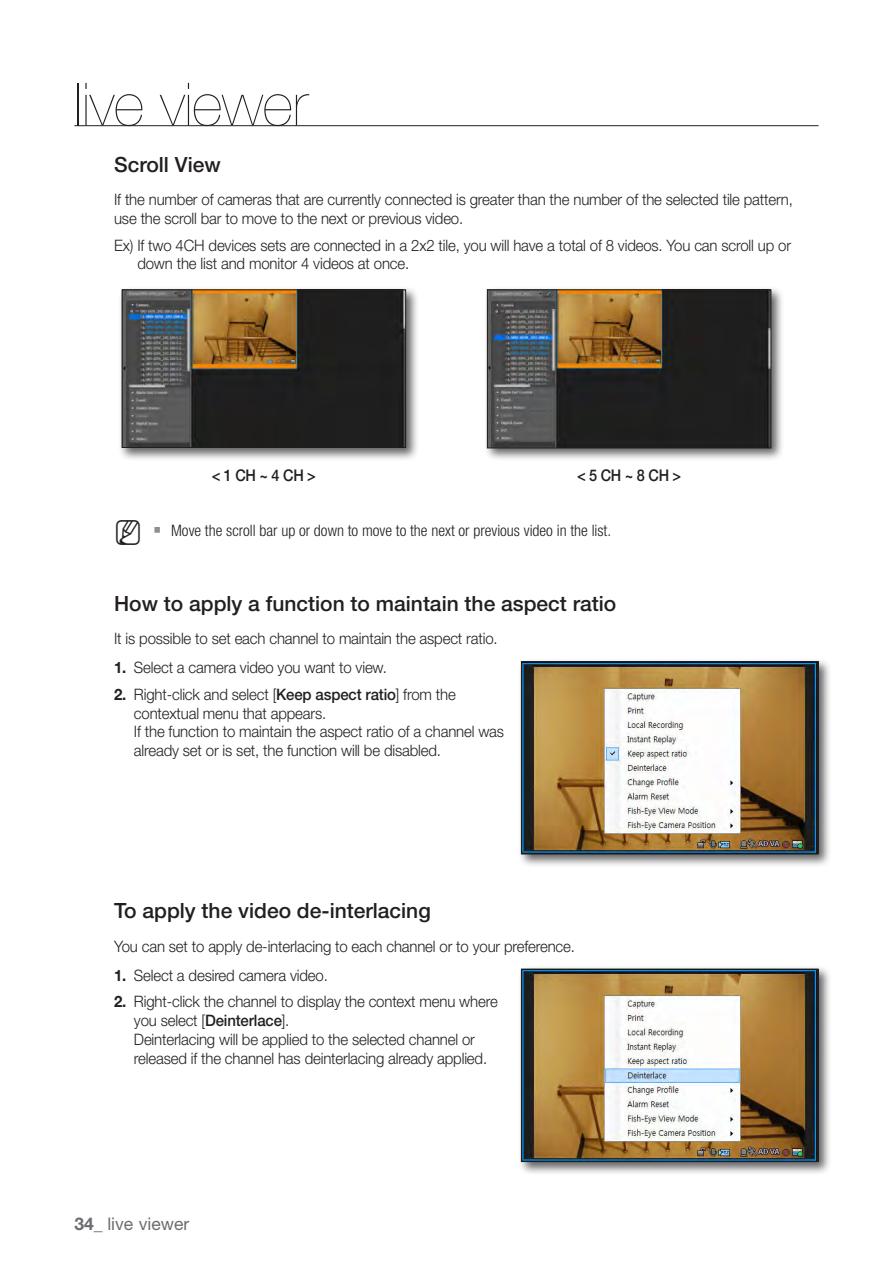
<style>
.page{position:relative;width:893px;height:1265px;background:#fff}
.page>*{position:absolute;margin:0;border:0;box-sizing:border-box;transform-origin:0 0}
.t1{font:200 59.5px "Helvetica Neue cp";color:#231f20}
.t2{font:500 21px "Helvetica Neue cp";color:#231f20}
.t3{font:17.5px "Helvetica Neue cp";color:#6c6d70}
.t4{font:500 16.1px "Helvetica Neue cp";letter-spacing:-.02em;color:#231f20;scale:.9 1}
.t5{font:300 15.75px/18.9px "Helvetica Neue cp";letter-spacing:-.01em;color:#231f20;scale:.95 1}
.t6{font:300 condensed 15.75px "Helvetica Neue cp";color:#231f20}
.s1{font-family:"SIBD P1400";font-weight:400;font-stretch:normal;font-size:28px}
.s2{font-family:"SI Icon HR755";font-weight:400;font-stretch:normal;font-size:17.5px;color:#8d9096}
.s3{font-weight:700}
.s4{font-weight:500}
</style>
<div class="page">
<hr style="left:74px;top:125px;width:745px;height:1px;background:#231f20">
<div style="left:119px;top:286px;width:300px;height:175px;background:#231f20;opacity:.7"></div>
<svg style="left:121px;top:289px;width:286px;height:159px;background:#484136"></svg>
<div style="left:484px;top:286px;width:300px;height:175px;background:#231f20;opacity:.7"></div>
<svg style="left:486px;top:289px;width:286px;height:160px;background:#4b4439"></svg>
<div style="left:518px;top:658px;width:314px;height:210px;background:#231f20;opacity:.7"></div>
<img style="left:520px;top:661px;width:299px;height:194px">
<div style="left:518px;top:966px;width:314px;height:209px;background:#231f20;opacity:.7"></div>
<img style="left:520px;top:968px;width:299px;height:195px">
<h1 class="t1" style="left:74px;top:68px;width:235px">live viewer</h1>
<h2 class="t2" style="left:114px;top:152px;width:108px">Scroll View</h2>
<p class="t5" style="left:114px;top:190px;width:716px">If the number of cameras that are currently connected is greater than the number of the selected tile pattern, use the scroll bar to move to the next or previous video.</p>
<p class="t5" style="left:137px;top:236px;width:690px;text-indent:-23px">Ex) If two 4CH devices sets are connected in a 2x2 tile, you will have a total of 8 videos. You can scroll up or down the list and monitor 4 videos at once.</p>
<p class="t4" style="left:212px;top:466px;width:117px">&lt; 1 CH ~ 4 CH &gt;</p>
<p class="t4" style="left:577px;top:466px;width:117px">&lt; 5 CH ~ 8 CH &gt;</p>
<p class="t6" style="left:114px;top:521px;width:499px"><span class="s1">M</span> <span class="s2">`</span> Move the scroll bar up or down to move to the next or previous video in the list.</p>
<h2 class="t2" style="left:114px;top:591px;width:504px">How to apply a function to maintain the aspect ratio</h2>
<p class="t5" style="left:114px;top:630px;width:405px">It is possible to set each channel to maintain the aspect ratio.</p>
<p class="t5" style="left:114px;top:658px;width:289px"><span class="s3">1.</span> Select a camera video you want to view.</p>
<p class="t5" style="left:134px;top:685px;width:391px;text-indent:-20px"><span class="s3">2.</span> Right-click and select [<span class="s4">Keep aspect ratio</span>] from the contextual menu that appears.<br>If the function to maintain the aspect ratio of a channel was already set or is set, the function will be disabled.</p>
<h2 class="t2" style="left:114px;top:899px;width:318px">To apply the video de-interlacing</h2>
<p class="t5" style="left:114px;top:937px;width:487px">You can set to apply de-interlacing to each channel or to your preference.</p>
<p class="t5" style="left:114px;top:966px;width:226px"><span class="s3">1.</span> Select a desired camera video.</p>
<p class="t5" style="left:134px;top:992px;width:384px;text-indent:-20px"><span class="s3">2.</span> Right-click the channel to display the context menu where you select [<span class="s4">Deinterlace</span>].<br>Deinterlacing will be applied to the selected channel or released if the channel has deinterlacing already applied.</p>
<p class="t3" style="left:74px;top:1214px;width:116px"><span class="s3">34_</span> live viewer</p>
</div>
